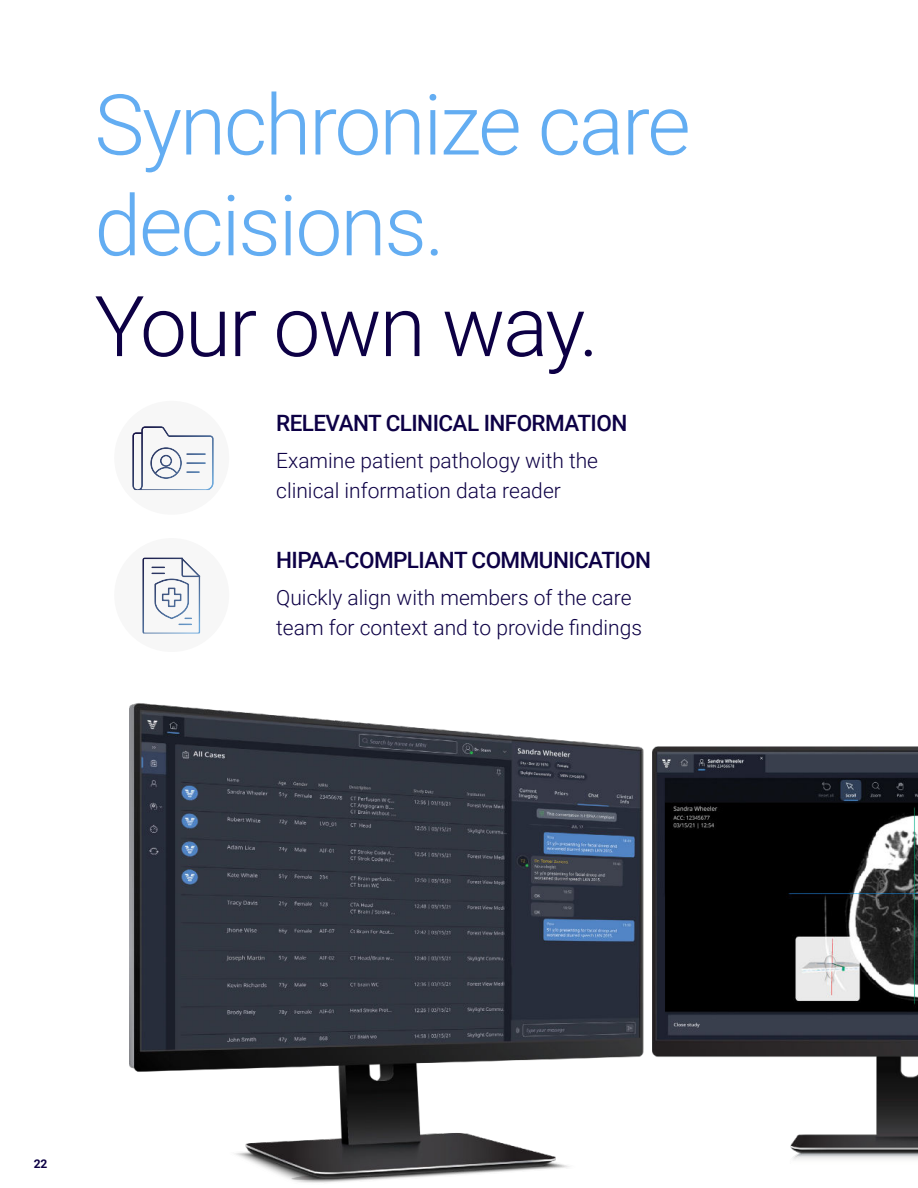
<style>
.page{position:relative;width:918px;height:1188px;background:#fff}
.page>*{position:absolute;margin:0;border:0;box-sizing:border-box;transform-origin:0 0}
.t1{font:300 84px/100.8px "Roboto";letter-spacing:-.025em;color:#63adf2}
.t2{font:300 84px "Roboto";letter-spacing:-.025em;color:#0d0045}
.t3{font:500 22.5px "Roboto";letter-spacing:-.025em;color:#0d0045}
.t4{font:300 21px/30px "Roboto";color:#0d0045}
.t5{font:700 12px "Roboto";color:#0d0045}
</style>
<div class="page">
<div style="left:114px;top:538px;width:115px;height:114px;background:#f7f7f7;border-radius:50%"></div>
<svg style="left:142px;top:557px;width:58px;height:77px"></svg>
<div style="left:114px;top:401px;width:115px;height:114px;background:#f7f7f7;border-radius:50%"></div>
<svg style="left:132px;top:426px;width:82px;height:64px"></svg>
<img style="left:129px;top:703px;width:789px;height:480px">
<h1 class="t1" style="left:94px;top:80px;width:598px">Synchronize care decisions.</h1>
<h1 class="t2" style="left:94px;top:288px;width:506px">Your own way.</h1>
<p class="t3" style="left:276px;top:407px;width:353px">RELEVANT CLINICAL INFORMATION</p>
<p class="t4" style="left:276px;top:446px;width:323px">Examine patient pathology with the clinical information data reader</p>
<p class="t3" style="left:276px;top:544px;width:376px">HIPAA-COMPLIANT COMMUNICATION</p>
<p class="t4" style="left:276px;top:584px;width:367px">Quickly align with members of the care team for context and to provide findings</p>
<p class="t5" style="left:34px;top:1159px;width:15px">22</p>
</div>
